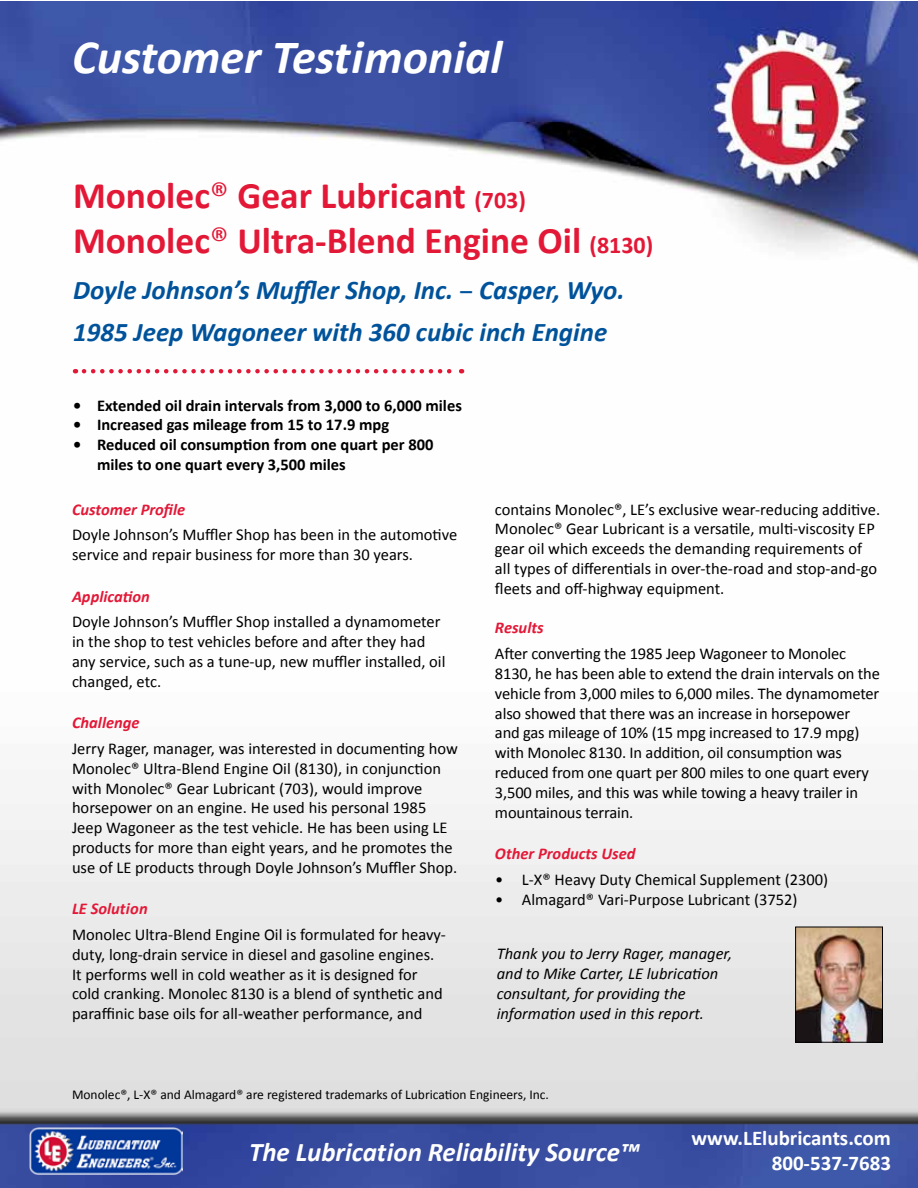
<style>
.page{position:relative;width:918px;height:1188px;background:#fff}
.page>*{position:absolute;margin:0;border:0;box-sizing:border-box;transform-origin:0 0}
.t1{font:italic 700 48px "Calibri";color:#fff}
.t2{font:700 37.5px/45px "Calibri";color:#e31837}
.t3{font:italic 700 27px/42.9px "Calibri";color:#00539b}
.t4{font:italic 700 27px "Calibri";color:#fff}
.t5{font:700 21px/25.2px "Calibri";color:#fff;text-align:right}
.t6{font:16.5px/19.8px "Calibri";color:#000}
.t7{font:700 16.5px/19.8px "Calibri";color:#000}
.t8{font:italic 16.5px/19.8px "Calibri";color:#000}
.t9{font:italic 700 16.5px "Calibri";color:#e31837}
.t10{font:13.5px "Calibri";color:#000}
.s1{font-weight:400}
.s2{font-size:24px}
.s3{font-family:"Myriad Pro";font-weight:600;font-style:normal}
</style>
<div class="page">
<img style="left:1px;top:1px;width:917px;height:1187px">
<svg style="left:84px;top:369px;width:378px;height:4px"></svg>
<img style="left:28px;top:1125px;width:154px;height:50px">
<img style="left:797px;top:929px;width:84px;height:112px">
<div style="left:795px;top:927px;width:88px;height:116px;border:1px solid #000"></div>
<h1 class="t1" style="left:72px;top:27px;width:432px">Customer Testimonial</h1>
<h2 class="t2" style="left:73px;top:173px;width:582px">Monolec<span class="s1">®</span> Gear Lubricant <span class="s2">(703)<br></span>Monolec<span class="s1">®</span> Ultra-Blend Engine Oil <span class="s2">(8130)</span></h2>
<h3 class="t3" style="left:73px;top:268px;width:553px">Doyle Johnson’s Muffler Shop, Inc. <span class="s3">–</span> Casper, Wyo.<br>1985 Jeep Wagoneer with 360 cubic inch Engine</h3>
<p class="t7" style="left:73px;top:395px;width:390px">• Extended oil drain intervals from 3,000 to 6,000 miles</p>
<p class="t7" style="left:73px;top:415px;width:318px">• Increased gas mileage from 15 to 17.9 mpg</p>
<p class="t7" style="left:97px;top:435px;width:338px;text-indent:-24px">• Reduced oil consumption from one quart per 800 miles to one quart every 3,500 miles</p>
<p class="t9" style="left:72px;top:499px;width:115px">Customer Profile</p>
<p class="t6" style="left:72px;top:525px;width:387px">Doyle Johnson’s Muffler Shop has been in the automotive service and repair business for more than 30 years.</p>
<p class="t9" style="left:72px;top:586px;width:79px">Application</p>
<p class="t6" style="left:72px;top:612px;width:375px">Doyle Johnson’s Muffler Shop installed a dynamometer in the shop to test vehicles before and after they had any service, such as a tune-up, new muffler installed, oil changed, etc.</p>
<p class="t9" style="left:72px;top:712px;width:69px">Challenge</p>
<p class="t6" style="left:72px;top:739px;width:387px">Jerry Rager, manager, was interested in documenting how Monolec® Ultra-Blend Engine Oil (8130), in conjunction with Monolec® Gear Lubricant (703), would improve horsepower on an engine. He used his personal 1985<br>Jeep Wagoneer as the test vehicle. He has been using LE products for more than eight years, and he promotes the use of LE products through Doyle Johnson’s Muffler Shop.</p>
<p class="t9" style="left:72px;top:898px;width:77px">LE Solution</p>
<p class="t6" style="left:72px;top:925px;width:375px">Monolec Ultra-Blend Engine Oil is formulated for heavy&shy;duty, long-drain service in diesel and gasoline engines.<br>It performs well in cold weather as it is designed for cold cranking. Monolec 8130 is a blend of synthetic and paraffinic base oils for all-weather performance, and</p>
<p class="t6" style="left:495px;top:499px;width:387px">contains Monolec®, LE’s exclusive wear-reducing additive.<br>Monolec® Gear Lubricant is a versatile, multi-viscosity EP gear oil which exceeds the demanding requirements of all types of differentials in over-the-road and stop-and-go fleets and off-highway equipment.</p>
<p class="t9" style="left:495px;top:617px;width:50px">Results</p>
<p class="t6" style="left:495px;top:644px;width:387px">After converting the 1985 Jeep Wagoneer to Monolec 8130, he has been able to extend the drain intervals on the vehicle from 3,000 miles to 6,000 miles. The dynamometer also showed that there was an increase in horsepower<br>and gas mileage of 10% (15 mpg increased to 17.9 mpg) with Monolec 8130. In addition, oil consumption was reduced from one quart per 800 miles to one quart every 3,500 miles, and this was while towing a heavy trailer in mountainous terrain.</p>
<p class="t9" style="left:495px;top:843px;width:142px">Other Products Used</p>
<p class="t6" style="left:495px;top:869px;width:335px">• L-X® Heavy Duty Chemical Supplement (2300)</p>
<p class="t6" style="left:495px;top:889px;width:304px">• Almagard® Vari-Purpose Lubricant (3752)</p>
<p class="t8" style="left:497px;top:943px;width:237px">Thank you to Jerry Rager, manager, and to Mike Carter, LE lubrication consultant, for providing the information used in this report.</p>
<p class="t10" style="left:72px;top:1086px;width:479px">Monolec®, L-X® and Almagard® are registered trademarks of Lubrication Engineers, Inc.</p>
<h3 class="t4" style="left:249px;top:1135px;width:392px">The Lubrication Reliability Source™</h3>
<p class="t5" style="left:692px;top:1125px;width:201px">www.LElubricants.com<br>800-537-7683</p>
</div>
